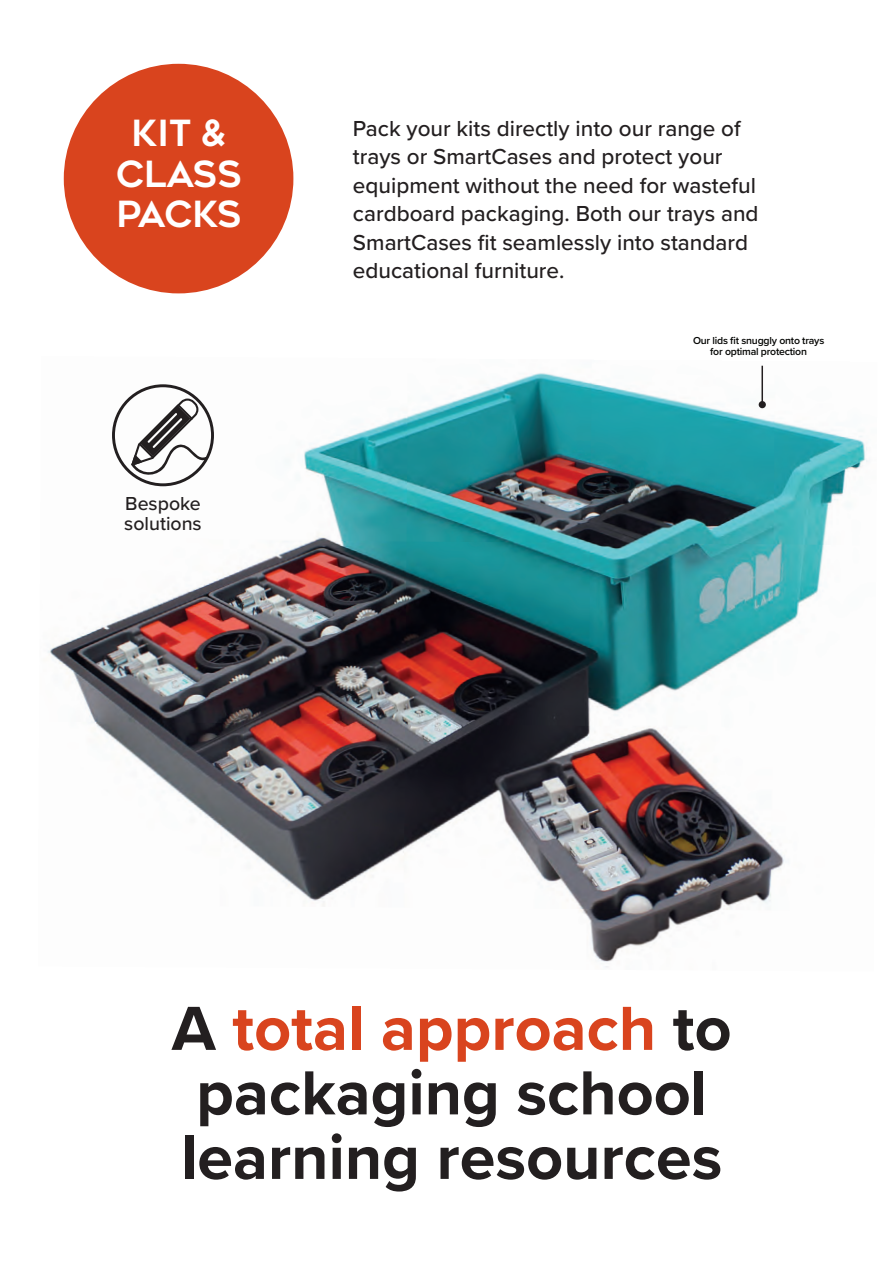
<style>
.page{position:relative;width:893px;height:1263px;background:#fff}
.page>*{position:absolute;margin:0;border:0;box-sizing:border-box;transform-origin:0 0}
.t1{font:700 64.5px/64.5px "Proxima Nova";color:#231f20}
.t2{font:700 36px/40.5px "Geometos Neue";color:#fff;text-align:center}
.t3{font:500 22.5px/28.5px "Proxima Nova";color:#231f20}
.t4{font:500 19.5px/19.5px "Proxima Nova";color:#231f20}
.t5{font:600 10.5px/11.2px "Proxima Nova";letter-spacing:-.02em;color:#040503;text-align:center}
.s1{color:#d9441e}
</style>
<div class="page">
<img style="left:48px;top:365px;width:820px;height:602px">
<div style="left:64px;top:64px;width:229px;height:229px;background:#d9441e;border-radius:50%"></div>
<svg style="left:112px;top:384px;width:102px;height:102px"></svg>
<hr style="left:761px;top:366px;width:2px;height:39px;background:#231f20">
<div style="left:759px;top:401px;width:7px;height:7px;background:#231f20;border-radius:50%"></div>
<h2 class="t2" style="left:116px;top:114px;width:127px">KIT &amp;<br>CLASS<br>PACKS</h2>
<p class="t3" style="left:353px;top:113px;width:407px">Pack your kits directly into our range of trays or SmartCases and protect your equipment without the need for wasteful cardboard packaging. Both our trays and SmartCases fit seamlessly into standard educational furniture.</p>
<p class="t4" style="left:124px;top:493px;width:79px">Bespoke solutions</p>
<p class="t5" style="left:693px;top:334px;width:133px">Our lids fit snuggly onto trays for optimal protection</p>
<h1 class="t1" style="left:172px;top:995px;width:561px">A <span class="s1">total approach</span> to packaging school learning resources</h1>
</div>
